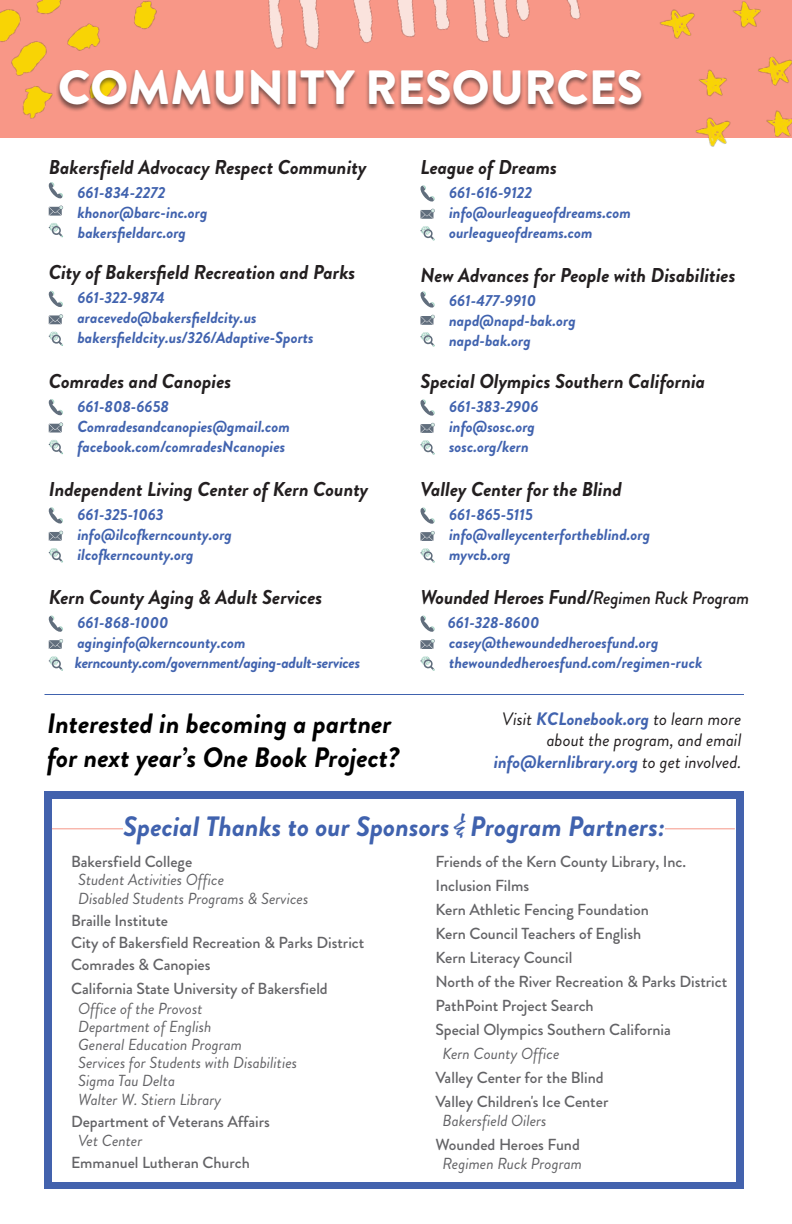
<style>
.page{position:relative;width:792px;height:1224px;background:#fff}
.page>*{position:absolute;margin:0;border:0;box-sizing:border-box;transform-origin:0 0}
.t1{font:900 48px "Brandon Grotesque";color:#fff}
.t2{font:italic 700 28px/33.6px "Brandon Grotesque";color:#000}
.t3{font:italic 700 28px "Brandon Grotesque";color:#4062ae}
.t4{font:italic 700 20px "Brandon Grotesque";color:#231f20}
.t5{font:italic 18px "Brandon Grotesque";color:#231f20}
.t6{font:italic 700 18px "Brandon Grotesque";color:#4163af}
.t7{font:italic 700 16px "Brandon Grotesque";color:#4163af}
.t8{font:500 16px "Brandon Grotesque";color:#636366}
.t9{font:italic 16px "Brandon Grotesque";color:#636366}
.t10{font:italic 700 16px "Brandon Grotesque";color:#4062ae}
.t11{font:italic 700 16px "Brandon Grotesque";letter-spacing:-.02em;color:#4163af}
.s1{font-weight:500;font-size:18px}
.s2{font-weight:700;color:#4163af}
.s3{font-weight:400;color:#231f20}
.s4{font-family:"Lucky Fellas";font-weight:400;font-style:normal;font-size:36px}
</style>
<div class="page">
<div style="left:45px;top:791px;width:699px;height:398px;background:#4362ad"></div>
<div style="left:52px;top:799px;width:684px;height:382px;background:#fff"></div>
<div style="left:0;top:0;width:792px;height:137px;background:#f89787"></div>
<hr style="left:45px;top:694px;width:699px;height:1px;background:#4062ae">
<svg style="left:49px;top:223px;width:14px;height:15px"></svg>
<svg style="left:48px;top:182px;width:15px;height:17px"></svg>
<svg style="left:49px;top:206px;width:14px;height:10px"></svg>
<svg style="left:49px;top:440px;width:14px;height:15px"></svg>
<svg style="left:48px;top:399px;width:15px;height:17px"></svg>
<svg style="left:49px;top:422px;width:14px;height:11px"></svg>
<svg style="left:49px;top:331px;width:14px;height:15px"></svg>
<svg style="left:48px;top:290px;width:15px;height:17px"></svg>
<svg style="left:49px;top:314px;width:14px;height:10px"></svg>
<svg style="left:49px;top:548px;width:14px;height:15px"></svg>
<svg style="left:48px;top:507px;width:15px;height:17px"></svg>
<svg style="left:49px;top:531px;width:14px;height:10px"></svg>
<svg style="left:420px;top:440px;width:15px;height:15px"></svg>
<svg style="left:420px;top:399px;width:15px;height:17px"></svg>
<svg style="left:420px;top:423px;width:15px;height:10px"></svg>
<svg style="left:420px;top:226px;width:15px;height:15px"></svg>
<svg style="left:420px;top:185px;width:15px;height:17px"></svg>
<svg style="left:420px;top:209px;width:15px;height:10px"></svg>
<svg style="left:420px;top:332px;width:15px;height:15px"></svg>
<svg style="left:420px;top:291px;width:15px;height:17px"></svg>
<svg style="left:420px;top:315px;width:15px;height:10px"></svg>
<svg style="left:420px;top:548px;width:15px;height:15px"></svg>
<svg style="left:420px;top:507px;width:15px;height:17px"></svg>
<svg style="left:420px;top:531px;width:15px;height:10px"></svg>
<hr style="left:52px;top:828px;width:683px;height:1px;background:#f59687">
<div style="left:123px;top:812px;width:542px;height:24px;background:#fff"></div>
<img style="left:650px;top:1px;width:142px;height:146px">
<img style="left:268px;top:0;width:313px;height:49px">
<img style="left:0;top:0;width:214px;height:138px">
<div style="left:56px;top:69px;width:589px;height:43px;background:#231f20;opacity:.58"></div>
<svg style="left:49px;top:656px;width:14px;height:15px"></svg>
<svg style="left:48px;top:615px;width:15px;height:17px"></svg>
<svg style="left:49px;top:639px;width:14px;height:10px"></svg>
<svg style="left:420px;top:656px;width:15px;height:15px"></svg>
<svg style="left:420px;top:615px;width:15px;height:17px"></svg>
<svg style="left:420px;top:639px;width:15px;height:10px"></svg>
<p class="t1" style="left:58px;top:54px;width:586px">COMMUNITY RESOURCES</p>
<p class="t4" style="left:49px;top:153px;width:319px">Bakersfield Advocacy Respect Community</p>
<p class="t10" style="left:77px;top:181px;width:89px">661-834-2272</p>
<p class="t10" style="left:77px;top:201px;width:132px">khonor@barc-inc.org</p>
<p class="t10" style="left:78px;top:221px;width:110px">bakersfieldarc.org</p>
<p class="t4" style="left:49px;top:258px;width:308px">City of Bakersfield Recreation and Parks</p>
<p class="t7" style="left:77px;top:286px;width:89px">661-322-9874</p>
<p class="t7" style="left:77px;top:306px;width:181px">aracevedo@bakersfieldcity.us</p>
<p class="t7" style="left:77px;top:326px;width:238px">bakersfieldcity.us/326/Adaptive-Sports</p>
<p class="t4" style="left:49px;top:367px;width:184px">Comrades and Canopies</p>
<p class="t7" style="left:77px;top:395px;width:93px">661-808-6658</p>
<p class="t7" style="left:77px;top:415px;width:214px">Comradesandcanopies@gmail.com</p>
<p class="t7" style="left:77px;top:435px;width:209px">facebook.com/comradesNcanopies</p>
<p class="t4" style="left:49px;top:475px;width:321px">Independent Living Center of Kern County</p>
<p class="t7" style="left:77px;top:503px;width:88px">661-325-1063</p>
<p class="t7" style="left:77px;top:523px;width:156px">info@ilcofkerncounty.org</p>
<p class="t7" style="left:77px;top:543px;width:118px">ilcofkerncounty.org</p>
<p class="t4" style="left:49px;top:583px;width:275px">Kern County Aging &amp; Adult Services</p>
<p class="t7" style="left:77px;top:611px;width:93px">661-868-1000</p>
<p class="t7" style="left:77px;top:631px;width:170px">aginginfo@kerncounty.com</p>
<p class="t11" style="left:75px;top:651px;width:287px">kerncounty.com/government/aging-adult-services</p>
<p class="t2" style="left:47px;top:707px;width:354px">Interested in becoming a partner for next year’s One Book Project?</p>
<p class="t4" style="left:420px;top:153px;width:138px">League of Dreams</p>
<p class="t7" style="left:449px;top:181px;width:85px">661-616-9122</p>
<p class="t7" style="left:449px;top:201px;width:183px">info@ourleagueofdreams.com</p>
<p class="t7" style="left:449px;top:221px;width:145px">ourleagueofdreams.com</p>
<p class="t4" style="left:420px;top:261px;width:317px">New Advances for People with Disabilities</p>
<p class="t7" style="left:449px;top:289px;width:88px">661-477-9910</p>
<p class="t7" style="left:449px;top:309px;width:128px">napd@napd-bak.org</p>
<p class="t7" style="left:449px;top:329px;width:83px">napd-bak.org</p>
<p class="t4" style="left:420px;top:367px;width:286px">Special Olympics Southern California</p>
<p class="t7" style="left:449px;top:395px;width:91px">661-383-2906</p>
<p class="t7" style="left:449px;top:415px;width:87px">info@sosc.org</p>
<p class="t7" style="left:449px;top:435px;width:81px">sosc.org/kern</p>
<p class="t4" style="left:420px;top:475px;width:203px">Valley Center for the Blind</p>
<p class="t7" style="left:449px;top:503px;width:85px">661-865-5115</p>
<p class="t7" style="left:449px;top:523px;width:203px">info@valleycenterfortheblind.org</p>
<p class="t7" style="left:449px;top:543px;width:63px">myvcb.org</p>
<p class="t4" style="left:420px;top:583px;width:330px">Wounded Heroes Fund/<span class="s1">Regimen Ruck Program</span></p>
<p class="t7" style="left:448px;top:611px;width:93px">661-328-8600</p>
<p class="t7" style="left:449px;top:631px;width:211px">casey@thewoundedheroesfund.org</p>
<p class="t7" style="left:449px;top:651px;width:255px">thewoundedheroesfund.com/regimen-ruck</p>
<p class="t5" style="left:502px;top:706px;width:241px">Visit <span class="s2">KCLonebook.org</span> to learn more</p>
<p class="t5" style="left:547px;top:728px;width:196px">about the program, and email</p>
<p class="t6" style="left:494px;top:749px;width:249px">info@kernlibrary.org <span class="s3">to get involved.</span></p>
<p class="t3" style="left:123px;top:807px;width:543px">Special Thanks to our Sponsors <span class="s4">&amp;</span> Program Partners:</p>
<p class="t8" style="left:71px;top:850px;width:123px">Bakersfield College</p>
<p class="t9" style="left:78px;top:868px;width:148px">Student Activities Office</p>
<p class="t9" style="left:78px;top:887px;width:232px">Disabled Students Programs &amp; Services</p>
<p class="t8" style="left:71px;top:909px;width:99px">Braille Institute</p>
<p class="t8" style="left:71px;top:931px;width:295px">City of Bakersfield Recreation &amp; Parks District</p>
<p class="t8" style="left:71px;top:953px;width:141px">Comrades &amp; Canopies</p>
<p class="t8" style="left:71px;top:977px;width:258px">California State University of Bakersfield</p>
<p class="t9" style="left:78px;top:997px;width:126px">Office of the Provost</p>
<p class="t9" style="left:78px;top:1015px;width:135px">Department of English</p>
<p class="t9" style="left:78px;top:1033px;width:166px">General Education Program</p>
<p class="t9" style="left:78px;top:1051px;width:221px">Services for Students with Disabilities</p>
<p class="t9" style="left:78px;top:1069px;width:98px">Sigma Tau Delta</p>
<p class="t9" style="left:78px;top:1088px;width:145px">Walter W. Stiern Library</p>
<p class="t8" style="left:71px;top:1110px;width:200px">Department of Veterans Affairs</p>
<p class="t9" style="left:78px;top:1130px;width:66px">Vet Center</p>
<p class="t8" style="left:71px;top:1152px;width:180px">Emmanuel Lutheran Church</p>
<p class="t8" style="left:435px;top:850px;width:252px">Friends of the Kern County Library, Inc.</p>
<p class="t8" style="left:435px;top:874px;width:95px">Inclusion Films</p>
<p class="t8" style="left:435px;top:898px;width:215px">Kern Athletic Fencing Foundation</p>
<p class="t8" style="left:435px;top:922px;width:207px">Kern Council Teachers of English</p>
<p class="t8" style="left:435px;top:946px;width:138px">Kern Literacy Council</p>
<p class="t8" style="left:435px;top:970px;width:293px">North of the River Recreation &amp; Parks District</p>
<p class="t8" style="left:435px;top:994px;width:160px">PathPoint Project Search</p>
<p class="t8" style="left:435px;top:1018px;width:237px">Special Olympics Southern California</p>
<p class="t9" style="left:443px;top:1042px;width:118px">Kern County Office</p>
<p class="t8" style="left:435px;top:1066px;width:170px">Valley Center for the Blind</p>
<p class="t8" style="left:435px;top:1090px;width:174px">Valley Children's Ice Center</p>
<p class="t9" style="left:443px;top:1109px;width:106px">Bakersfield Oilers</p>
<p class="t8" style="left:435px;top:1133px;width:146px">Wounded Heroes Fund</p>
<p class="t9" style="left:443px;top:1152px;width:141px">Regimen Ruck Program</p>
</div>
